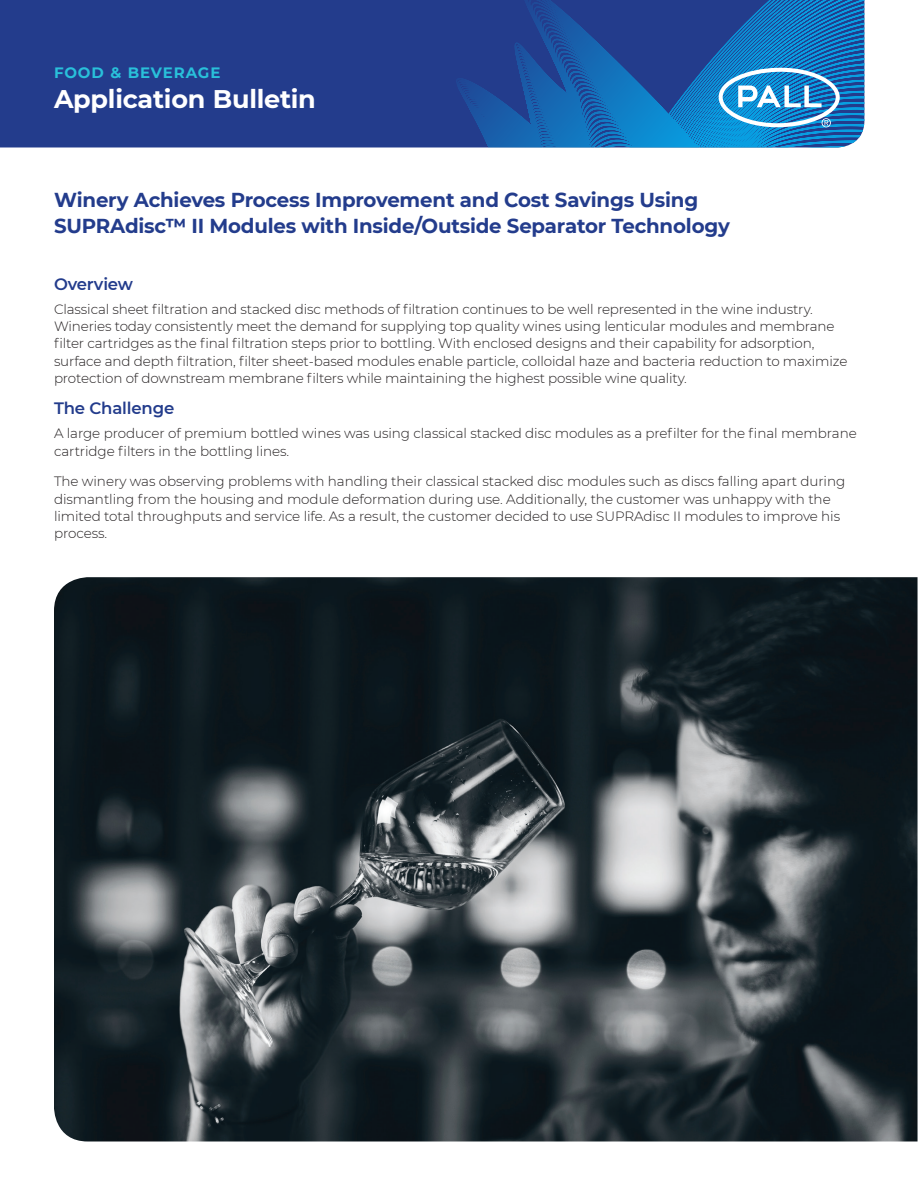
<style>
.page{position:relative;width:918px;height:1188px;background:#fff}
.page>*{position:absolute;margin:0;border:0;box-sizing:border-box;transform-origin:0 0}
.t1{font:700 25.5px "Montserrat";letter-spacing:-.01em;color:#fff}
.t2{font:700 20.1px/26.4px "Montserrat";letter-spacing:-.01em;color:#233c8c}
.t3{font:600 16.5px "Montserrat";letter-spacing:-.01em;color:#233c8c}
.t4{font:700 15px "Montserrat";letter-spacing:.06em;color:#29c0da}
.t5{font:300 13.5px/17.2px "Montserrat";letter-spacing:-.01em;color:#231f20}
</style>
<div class="page">
<div style="left:0;top:0;width:456px;height:147px;background:#233c8c"></div>
<svg style="left:456px;top:0;width:408px;height:147px"></svg>
<svg style="left:719px;top:68px;width:121px;height:59px"></svg>
<img style="left:54px;top:577px;width:864px;height:565px">
<p class="t4" style="left:54px;top:62px;width:168px">FOOD &amp; BEVERAGE</p>
<h1 class="t1" style="left:54px;top:81px;width:263px">Application Bulletin</h1>
<h2 class="t2" style="left:54px;top:185px;width:677px">Winery Achieves Process Improvement and Cost Savings Using<br>SUPRAdisc™ II Modules with Inside/Outside Separator Technology</h2>
<p class="t3" style="left:54px;top:272px;width:81px">Overview</p>
<p class="t5" style="left:54px;top:300px;width:795px">Classical sheet filtration and stacked disc methods of filtration continues to be well represented in the wine industry.<br>Wineries today consistently meet the demand for supplying top quality wines using lenticular modules and membrane filter cartridges as the final filtration steps prior to bottling. With enclosed designs and their capability for adsorption, surface and depth filtration, filter sheet-based modules enable particle, colloidal haze and bacteria reduction to maximize protection of downstream membrane filters while maintaining the highest possible wine quality.</p>
<p class="t3" style="left:54px;top:397px;width:122px">The Challenge</p>
<p class="t5" style="left:54px;top:425px;width:804px">A large producer of premium bottled wines was using classical stacked disc modules as a prefilter for the final membrane cartridge filters in the bottling lines.</p>
<p class="t5" style="left:54px;top:473px;width:793px">The winery was observing problems with handling their classical stacked disc modules such as discs falling apart during dismantling from the housing and module deformation during use. Additionally, the customer was unhappy with the limited total throughputs and service life. As a result, the customer decided to use SUPRAdisc II modules to improve his process.</p>
</div>
